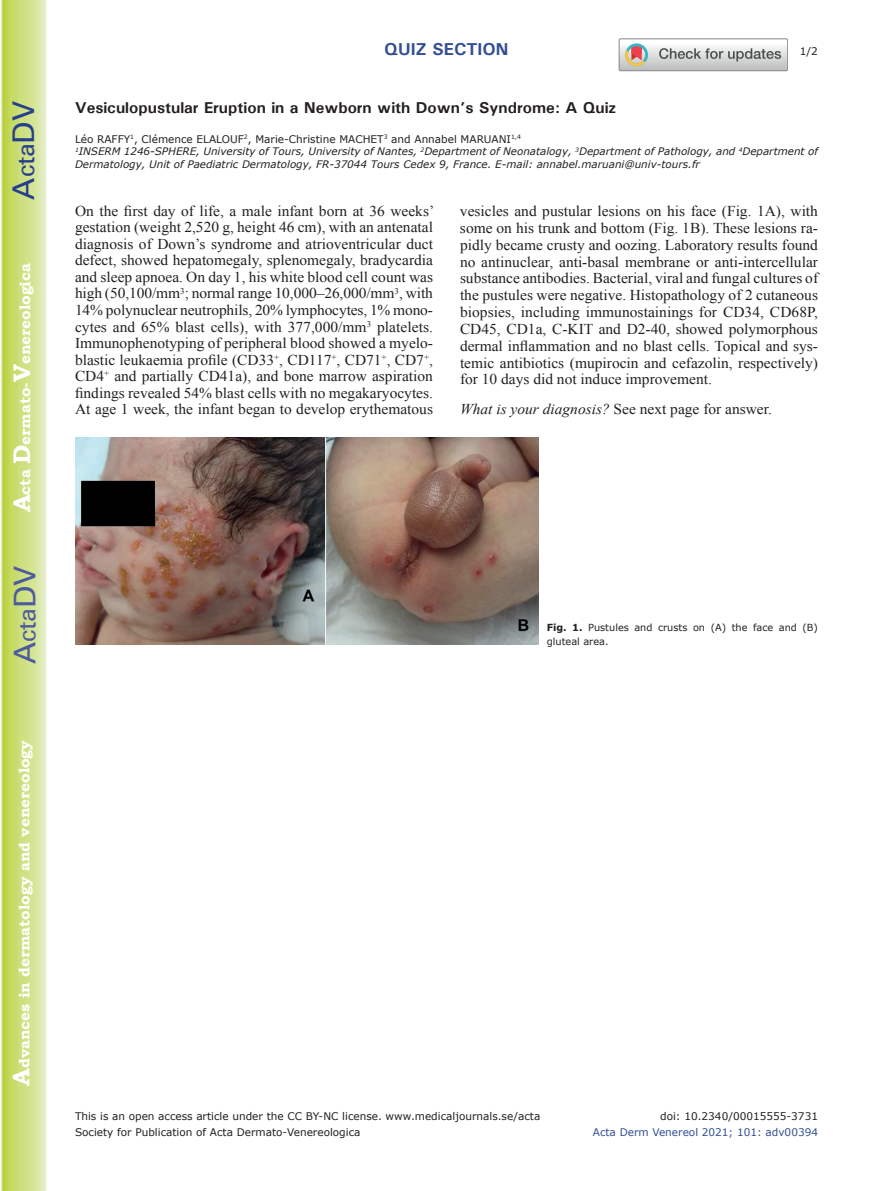
<style>
.page{position:relative;width:893px;height:1191px;background:#fff}
.page>*{position:absolute;margin:0;border:0;box-sizing:border-box;transform-origin:0 0}
.t1{font:30px "Univers";color:#4d5a9e}
.t2{font:30px "Univers";color:#253f8e}
.t3{font:700 17.25px "Univers";color:#324f95}
.t4{font:700 15.75px "Univers";color:#231f20}
.t5{font:15px/16.5px "Times New Roman";color:#231f20;text-align:justify}
.t6{font:700 15px "Bookman Old Style";color:#fff}
.t7{font:10.5px "Verdana";color:#231f20}
.t8{font:10.5px "Verdana";color:#324f95}
.t9{font:italic 10.35px/12.8px "Verdana";color:#231f20}
.t10{font:9.75px/13.5px "Verdana";color:#231f20}
.s1{font-size:24px}
.s2{font-style:italic}
.s3{font-weight:700}
</style>
<div class="page">
<svg style="left:1px;top:0;width:45px;height:1191px;background:#cfe084"></svg>
<svg style="left:619px;top:39px;width:169px;height:32px"></svg>
<img style="left:75px;top:437px;width:464px;height:208px">
<h1 class="t2" style="left:6px;top:199px;width:100px;rotate:-90deg">A<span class="s1">cta</span>DV</h1>
<p class="t6" style="left:16px;top:512px;width:251px;rotate:-90deg"><span class="s1">A</span>cta <span class="s1">D</span>ermato-<span class="s1">V</span>enereologica</p>
<h1 class="t1" style="left:7px;top:664px;width:100px;rotate:-90deg">A<span class="s1">cta</span>DV</h1>
<p class="t6" style="left:15px;top:1086px;width:347px;rotate:-90deg"><span class="s1">A</span>dvances in dermatology and venereology</p>
<p class="t3" style="left:384px;top:38px;width:126px">QUIZ SECTION</p>
<p class="t7" style="left:800px;top:44px;width:20px">1/2</p>
<p class="t4" style="left:75px;top:97px;width:543px">Vesiculopustular Eruption in a Newborn with Down’s Syndrome: A Quiz</p>
<p class="t7" style="left:75px;top:132px;width:448px">Léo RAFFY<sup>1</sup>, Clémence ELALOUF<sup>2</sup>, Marie-Christine MACHET<sup>3</sup> and Annabel MARUANI<sup>1,4</sup></p>
<p class="t9" style="left:75px;top:145px;width:744px"><sup>1</sup>INSERM 1246-SPHERE, University of Tours, University of Nantes, <sup>2</sup>Department of Neonatalogy, <sup>3</sup>Department of Pathology, and <sup>4</sup>Department of<br>Dermatology, Unit of Paediatric Dermatology, FR-37044 Tours Cedex 9, France. E-mail: annabel.maruani@univ-tours.fr</p>
<p class="t5" style="left:75px;top:202px;width:361px">On the first day of life, a male infant born at 36 weeks’ gestation (weight 2,520 g, height 46 cm), with an antenatal diagnosis of Down’s syndrome and atrioventricular duct defect, showed hepatomegaly, splenomegaly, bradycardia and sleep apnoea. On day 1, his white blood cell count was high (50,100/mm<sup>3</sup>; normal range 10,000–26,000/mm<sup>3</sup>, with 14% polynuclear neutrophils, 20% lymphocytes, 1% mono&shy;cytes and 65% blast cells), with 377,000/mm<sup>3</sup> platelets.<br>Immunophenotyping of peripheral blood showed a myelo&shy;blastic leukaemia profile (CD33<sup>+</sup>, CD117<sup>+</sup>, CD71<sup>+</sup>, CD7<sup>+</sup>, CD4<sup>+</sup> and partially CD41a), and bone marrow aspiration findings revealed 54% blast cells with no megakaryocytes.<br>At age 1 week, the infant began to develop erythematous</p>
<p class="t5" style="left:460px;top:202px;width:360px">vesicles and pustular lesions on his face (Fig. 1A), with some on his trunk and bottom (Fig. 1B). These lesions ra&shy;pidly became crusty and oozing. Laboratory results found no antinuclear, anti-basal membrane or anti-intercellular substance antibodies. Bacterial, viral and fungal cultures of the pustules were negative. Histopathology of 2 cutaneous biopsies, including immunostainings for CD34, CD68P, CD45, CD1a, C-KIT and D2-40, showed polymorphous dermal inflammation and no blast cells. Topical and sys&shy;temic antibiotics (mupirocin and cefazolin, respectively) for 10 days did not induce improvement.</p>
<p class="t5" style="left:460px;top:400px;width:313px"><span class="s2">What is your diagnosis?</span> See next page for answer.</p>
<p class="t10" style="left:547px;top:621px;width:273px"><span class="s3">Fig. 1.</span> Pustules and crusts on (A) the face and (B) gluteal area.</p>
<p class="t7" style="left:75px;top:1109px;width:467px">This is an open access article under the CC BY-NC license. www.medicaljournals.se/acta</p>
<p class="t7" style="left:660px;top:1109px;width:159px">doi: 10.2340/00015555-3731</p>
<p class="t7" style="left:75px;top:1125px;width:287px">Society for Publication of Acta Dermato-Venereologica</p>
<p class="t8" style="left:593px;top:1125px;width:227px">Acta Derm Venereol 2021; 101: adv00394</p>
</div>
